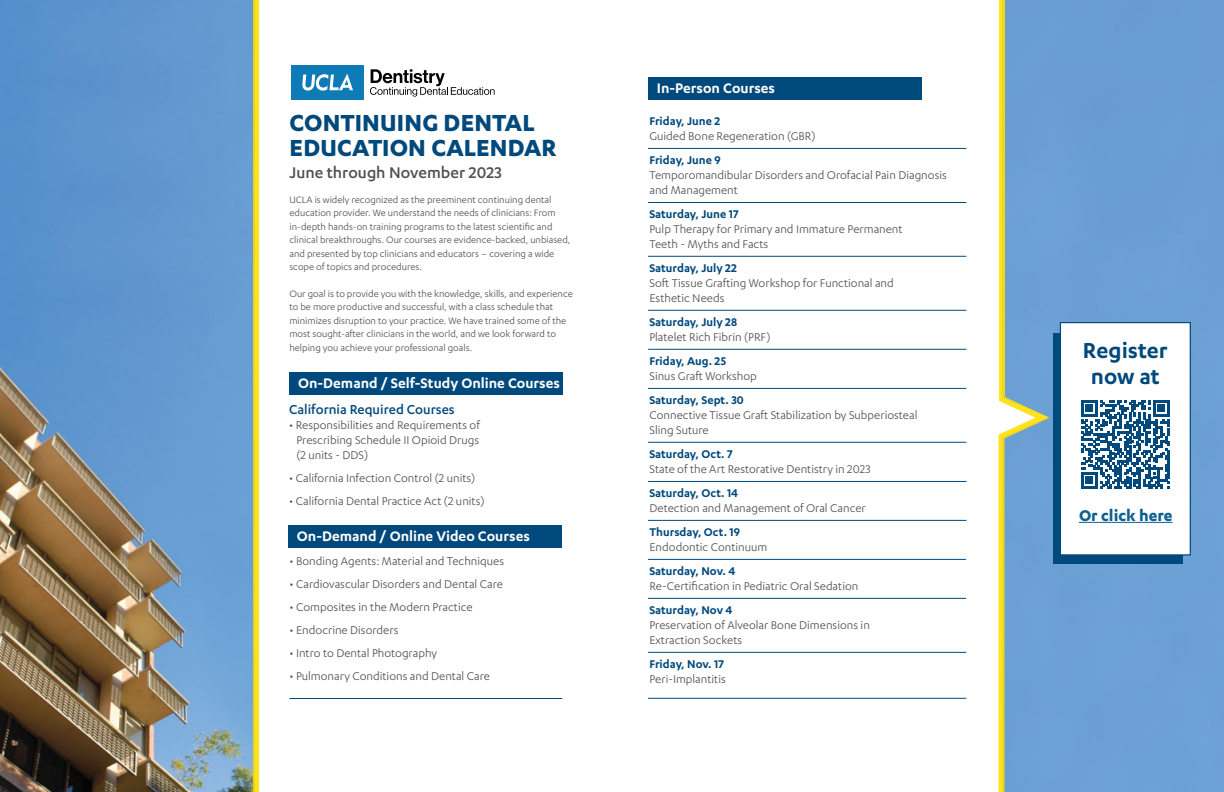
<style>
.page{position:relative;width:1224px;height:792px;background:#fff}
.page>*{position:absolute;margin:0;border:0;box-sizing:border-box;transform-origin:0 0}
.t1{font:700 27px/25px "Karbon";letter-spacing:.005em;color:#00497c}
.t2{font:600 25px/26px "Karbon";color:#00497c;text-align:center}
.t3{font:500 18px "Karbon";color:#4f4f51}
.t4{font:700 18px "Karbon";color:#0c6191}
.t5{font:600 16px "Karbon";color:#fff}
.t6{font:500 15px "Karbon";color:#00497c}
.t7{font:13px/15px "Karbon";color:#4f4f51}
.t8{font:600 13px "Karbon";color:#00497c}
.t9{font:10.8px/13.5px "Karbon";color:#4f4f51}
</style>
<div class="page">
<div style="left:289px;top:372px;width:274px;height:22px;background:#00497c"></div>
<div style="left:648px;top:78px;width:274px;height:22px;background:#00497c"></div>
<div style="left:288px;top:525px;width:274px;height:22px;background:#00497c"></div>
<img style="left:0;top:0;width:253px;height:792px">
<div style="left:1057px;top:0;width:167px;height:792px;background:#6ca0d4"></div>
<svg style="left:253px;top:0;width:6px;height:792px;background:#f6dd20"></svg>
<svg style="left:998px;top:0;width:59px;height:792px;background:#7fa8c0"></svg>
<hr style="left:289px;top:698px;width:273px;height:1px;background:#00497c">
<hr style="left:648px;top:698px;width:318px;height:1px;background:#00497c">
<hr style="left:648px;top:652px;width:318px;height:1px;background:#00497c">
<div style="left:1053px;top:334px;width:130px;height:230px;background:#00497c"></div>
<svg style="left:370px;top:69px;width:125px;height:28px"></svg>
<div style="left:291px;top:65px;width:72px;height:35px;background:#0f7bb6"></div>
<svg style="left:302px;top:74px;width:51px;height:17px"></svg>
<hr style="left:648px;top:598px;width:318px;height:1px;background:#00497c">
<hr style="left:648px;top:559px;width:318px;height:1px;background:#00497c">
<hr style="left:648px;top:520px;width:318px;height:1px;background:#00497c">
<hr style="left:648px;top:481px;width:318px;height:1px;background:#00497c">
<hr style="left:648px;top:442px;width:318px;height:1px;background:#00497c">
<hr style="left:648px;top:388px;width:318px;height:1px;background:#00497c">
<hr style="left:648px;top:349px;width:318px;height:1px;background:#00497c">
<hr style="left:648px;top:310px;width:318px;height:1px;background:#00497c">
<hr style="left:648px;top:256px;width:318px;height:1px;background:#00497c">
<hr style="left:648px;top:202px;width:318px;height:1px;background:#00497c">
<hr style="left:648px;top:148px;width:318px;height:1px;background:#00497c">
<div style="left:1060px;top:323px;width:130px;height:232px;background:#fff"></div>
<svg style="left:1081px;top:400px;width:89px;height:89px"></svg>
<div style="left:1060px;top:322px;width:131px;height:233px;border:1px solid #00497c"></div>
<hr style="left:1079px;top:522px;width:94px;height:1px;background:#0c6191">
<h1 class="t1" style="left:289px;top:110px;width:269px">CONTINUING DENTAL<br>EDUCATION CALENDAR</h1>
<h3 class="t3" style="left:289px;top:163px;width:214px">June through November 2023</h3>
<p class="t9" style="left:289px;top:193px;width:283px">UCLA is widely recognized as the preeminent continuing dental education provider. We understand the needs of clinicians: From in-depth hands-on training programs to the latest scientific and clinical breakthroughs. Our courses are evidence-backed, unbiased, and presented by top clinicians and educators – covering a wide scope of topics and procedures.</p>
<p class="t9" style="left:289px;top:287px;width:285px">Our goal is to provide you with the knowledge, skills, and experience to be more productive and successful, with a class schedule that minimizes disruption to your practice. We have trained some of the most sought-after clinicians in the world, and we look forward to helping you achieve your professional goals.</p>
<p class="t5" style="left:298px;top:374px;width:263px">On-Demand / Self-Study Online Courses</p>
<p class="t6" style="left:289px;top:401px;width:167px">California Required Courses</p>
<p class="t7" style="left:296px;top:417px;width:185px;text-align:justify;text-indent:-7px">• Responsibilities and Requirements of Prescribing Schedule II Opioid Drugs (2 units - DDS)</p>
<p class="t7" style="left:289px;top:470px;width:188px">• California Infection Control (2 units)</p>
<p class="t7" style="left:289px;top:493px;width:197px">• California Dental Practice Act (2 units)</p>
<p class="t5" style="left:297px;top:527px;width:234px">On-Demand / Online Video Courses</p>
<p class="t7" style="left:289px;top:554px;width:216px">• Bonding Agents: Material and Techniques</p>
<p class="t7" style="left:289px;top:577px;width:215px">• Cardiovascular Disorders and Dental Care</p>
<p class="t7" style="left:289px;top:600px;width:185px">• Composites in the Modern Practice</p>
<p class="t7" style="left:289px;top:623px;width:111px">• Endocrine Disorders</p>
<p class="t7" style="left:289px;top:646px;width:149px">• Intro to Dental Photography</p>
<p class="t7" style="left:289px;top:669px;width:202px">• Pulmonary Conditions and Dental Care</p>
<p class="t5" style="left:657px;top:79px;width:120px">In-Person Courses</p>
<p class="t8" style="left:649px;top:114px;width:72px">Friday, June 2</p>
<p class="t7" style="left:649px;top:128px;width:168px">Guided Bone Regeneration (GBR)</p>
<p class="t8" style="left:649px;top:153px;width:73px">Friday, June 9</p>
<p class="t7" style="left:649px;top:167px;width:299px">Temporomandibular Disorders and Orofacial Pain Diagnosis and Management</p>
<p class="t8" style="left:649px;top:207px;width:91px">Saturday, June 17</p>
<p class="t7" style="left:649px;top:221px;width:255px">Pulp Therapy for Primary and Immature Permanent<br>Teeth - Myths and Facts</p>
<p class="t8" style="left:649px;top:261px;width:89px">Saturday, July 22</p>
<p class="t7" style="left:649px;top:275px;width:246px">Soft Tissue Grafting Workshop for Functional and<br>Esthetic Needs</p>
<p class="t8" style="left:649px;top:315px;width:89px">Saturday, July 28</p>
<p class="t7" style="left:649px;top:329px;width:123px">Platelet Rich Fibrin (PRF)</p>
<p class="t8" style="left:649px;top:354px;width:78px">Friday, Aug. 25</p>
<p class="t7" style="left:649px;top:368px;width:109px">Sinus Graft Workshop</p>
<p class="t8" style="left:649px;top:393px;width:96px">Saturday, Sept. 30</p>
<p class="t7" style="left:649px;top:407px;width:270px">Connective Tissue Graft Stabilization by Subperiosteal<br>Sling Suture</p>
<p class="t8" style="left:649px;top:447px;width:85px">Saturday, Oct. 7</p>
<p class="t7" style="left:649px;top:461px;width:223px">State of the Art Restorative Dentistry in 2023</p>
<p class="t8" style="left:649px;top:486px;width:90px">Saturday, Oct. 14</p>
<p class="t7" style="left:649px;top:500px;width:218px">Detection and Management of Oral Cancer</p>
<p class="t8" style="left:649px;top:525px;width:92px">Thursday, Oct. 19</p>
<p class="t7" style="left:649px;top:539px;width:120px">Endodontic Continuum</p>
<p class="t8" style="left:649px;top:564px;width:88px">Saturday, Nov. 4</p>
<p class="t7" style="left:649px;top:578px;width:210px">Re-Certification in Pediatric Oral Sedation</p>
<p class="t8" style="left:649px;top:603px;width:85px">Saturday, Nov 4</p>
<p class="t7" style="left:649px;top:617px;width:222px">Preservation of Alveolar Bone Dimensions in<br>Extraction Sockets</p>
<p class="t8" style="left:649px;top:657px;width:76px">Friday, Nov. 17</p>
<p class="t7" style="left:649px;top:671px;width:78px">Peri-Implantitis</p>
<h2 class="t2" style="left:1083px;top:337px;width:86px">Register now at</h2>
<h3 class="t4" style="left:1079px;top:505px;width:95px">Or click here</h3>
</div>
